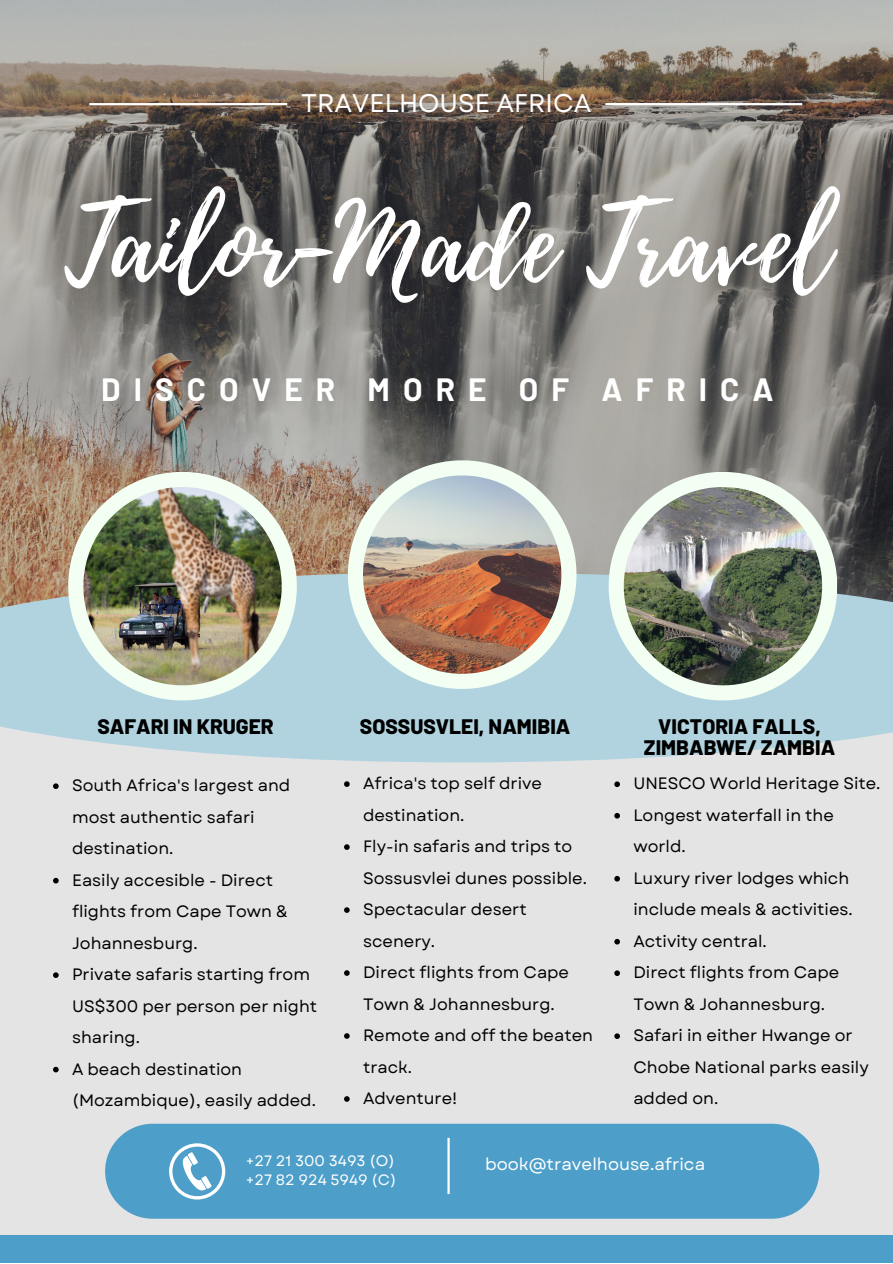
<style>
.page{position:relative;width:893px;height:1264px;background:#fff}
.page>*{position:absolute;margin:0;border:0;box-sizing:border-box;transform-origin:0 0}
.t1{font:106.35px "Playlist Script";color:#fff}
.t2{font:700 31.5px "Barlow";letter-spacing:.415em;color:#fff}
.t3{font:25.5px "Garet";color:#fff}
.t4{font:800 21px/20.2px "Barlow";color:#000;text-align:center}
.t5{font:16.95px "Garet";color:#fff}
.t6{font:16.5px/31.5px "Garet";color:#000}
.t7{font:15px "Garet";color:#fff}
</style>
<div class="page">
<div style="left:0;top:0;width:892px;height:1262px;background:#e4e4e4"></div>
<img style="left:0;top:0;width:892px;height:572px">
<svg style="left:0;top:572px;width:892px;height:190px;fill:#b0d3df"></svg>
<svg style="left:348px;top:460px;width:228px;height:229px"></svg>
<img style="left:363px;top:475px;width:198px;height:198px">
<svg style="left:68px;top:472px;width:229px;height:228px"></svg>
<img style="left:83px;top:487px;width:199px;height:198px">
<svg style="left:608px;top:472px;width:229px;height:228px"></svg>
<img style="left:623px;top:487px;width:199px;height:198px">
<div style="left:105px;top:1123px;width:714px;height:95px;background:#4d9fc9;border-radius:47px"></div>
<div style="left:0;top:1234px;width:892px;height:28px;background:#4d9fc9"></div>
<hr style="left:89px;top:103px;width:198px;height:2px;background:#fff">
<hr style="left:447px;top:1137px;width:2px;height:56px;background:#fff">
<hr style="left:605px;top:103px;width:197px;height:2px;background:#fff">
<svg style="left:169px;top:1143px;width:56px;height:56px"></svg>
<svg style="left:53px;top:783px;width:6px;height:6px"></svg>
<svg style="left:53px;top:877px;width:6px;height:6px"></svg>
<svg style="left:53px;top:972px;width:6px;height:5px"></svg>
<svg style="left:53px;top:1066px;width:6px;height:6px"></svg>
<svg style="left:614px;top:781px;width:6px;height:6px"></svg>
<svg style="left:614px;top:813px;width:6px;height:5px"></svg>
<svg style="left:614px;top:876px;width:6px;height:5px"></svg>
<svg style="left:614px;top:938px;width:6px;height:6px"></svg>
<svg style="left:614px;top:970px;width:6px;height:6px"></svg>
<svg style="left:614px;top:1033px;width:6px;height:5px"></svg>
<svg style="left:344px;top:781px;width:5px;height:6px"></svg>
<svg style="left:344px;top:844px;width:5px;height:5px"></svg>
<svg style="left:344px;top:907px;width:5px;height:5px"></svg>
<svg style="left:344px;top:970px;width:5px;height:5px"></svg>
<svg style="left:344px;top:1033px;width:5px;height:5px"></svg>
<svg style="left:344px;top:1096px;width:5px;height:5px"></svg>
<p class="t3" style="left:301px;top:85px;width:292px">TRAVELHOUSE AFRICA</p>
<p class="t1" style="left:64px;top:168px;width:767px">Tailor-Made Travel</p>
<p class="t2" style="left:101px;top:369px;width:673px">DISCOVER MORE OF AFRICA</p>
<p class="t4" style="left:97px;top:716px;width:178px">SAFARI IN KRUGER</p>
<p class="t4" style="left:360px;top:716px;width:212px">SOSSUSVLEI, NAMIBIA</p>
<p class="t4" style="left:644px;top:716px;width:193px">VICTORIA FALLS,<br>ZIMBABWE/ ZAMBIA</p>
<p class="t6" style="left:72px;top:769px;width:220px">South Africa's largest and most authentic safari destination.</p>
<p class="t6" style="left:72px;top:864px;width:217px">Easily accesible - Direct flights from Cape Town &amp;<br>Johannesburg.</p>
<p class="t6" style="left:72px;top:958px;width:246px">Private safaris starting from<br>US$300 per person per night sharing.</p>
<p class="t6" style="left:72px;top:1053px;width:245px">A beach destination (Mozambique), easily added.</p>
<p class="t6" style="left:363px;top:767px;width:180px">Africa's top self drive destination.</p>
<p class="t6" style="left:363px;top:830px;width:225px">Fly-in safaris and trips to<br>Sossusvlei dunes possible.</p>
<p class="t6" style="left:363px;top:893px;width:165px">Spectacular desert scenery.</p>
<p class="t6" style="left:363px;top:956px;width:207px">Direct flights from Cape<br>Town &amp; Johannesburg.</p>
<p class="t6" style="left:363px;top:1019px;width:231px">Remote and off the beaten track.</p>
<p class="t6" style="left:363px;top:1082px;width:96px">Adventure!</p>
<p class="t6" style="left:633px;top:768px;width:248px">UNESCO World Heritage Site.</p>
<p class="t6" style="left:633px;top:799px;width:202px">Longest waterfall in the world.</p>
<p class="t6" style="left:633px;top:862px;width:221px">Luxury river lodges which include meals &amp; activities.</p>
<p class="t6" style="left:633px;top:925px;width:135px">Activity central.</p>
<p class="t6" style="left:633px;top:956px;width:207px">Direct flights from Cape<br>Town &amp; Johannesburg.</p>
<p class="t6" style="left:633px;top:1019px;width:237px">Safari in either Hwange or<br>Chobe National parks easily added on.</p>
<p class="t7" style="left:246px;top:1150px;width:150px">+27 21 300 3493 (O)</p>
<p class="t7" style="left:246px;top:1169px;width:152px">+27 82 924 5949 (C)</p>
<p class="t5" style="left:485px;top:1151px;width:221px">book@travelhouse.africa</p>
</div>
